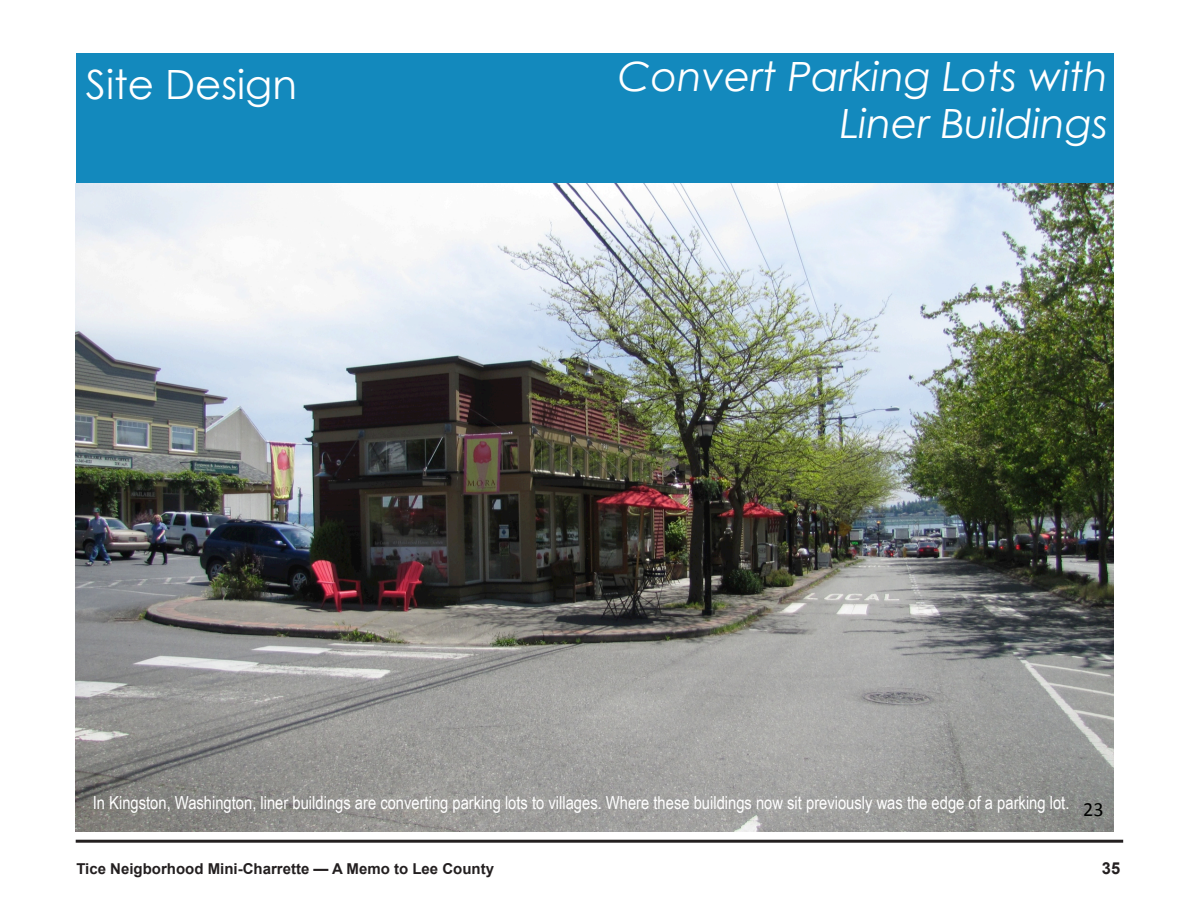
<style>
.page{position:relative;width:1188px;height:918px;background:#fff}
.page>*{position:absolute;margin:0;border:0;box-sizing:border-box;transform-origin:0 0}
.t1{font:italic 40.35px/47.2px "Century Gothic";color:#fff;text-align:right}
.t2{font:40.35px "Century Gothic";color:#fff}
.t3{font:20.25px "Calibri";color:#000}
.t4{font:18px "Arial Narrow";color:#fff}
.t5{font:700 16.5px "Arial";color:#231f20}
.t6{font:700 15px "Arial";color:#231f20}
</style>
<div class="page">
<hr style="left:76px;top:840px;width:1047px;height:3px;background:#231f20">
<div style="left:76px;top:53px;width:1037px;height:131px;background:#1389bd"></div>
<img style="left:76px;top:184px;width:1037px;height:648px">
<h1 class="t2" style="left:86px;top:60px;width:213px">Site Design</h1>
<h1 class="t1" style="left:618px;top:52px;width:491px">Convert Parking Lots with<br>Liner Buildings</h1>
<p class="t4" style="left:93px;top:789px;width:978px">In Kingston, Washington, liner buildings are converting parking lots to villages. Where these buildings now sit previously was the edge of a parking lot.</p>
<p class="t3" style="left:1083px;top:797px;width:22px">23</p>
<p class="t6" style="left:76px;top:859px;width:419px">Tice Neigborhood Mini-Charrette — A Memo to Lee County</p>
<p class="t5" style="left:1102px;top:857px;width:20px">35</p>
</div>
